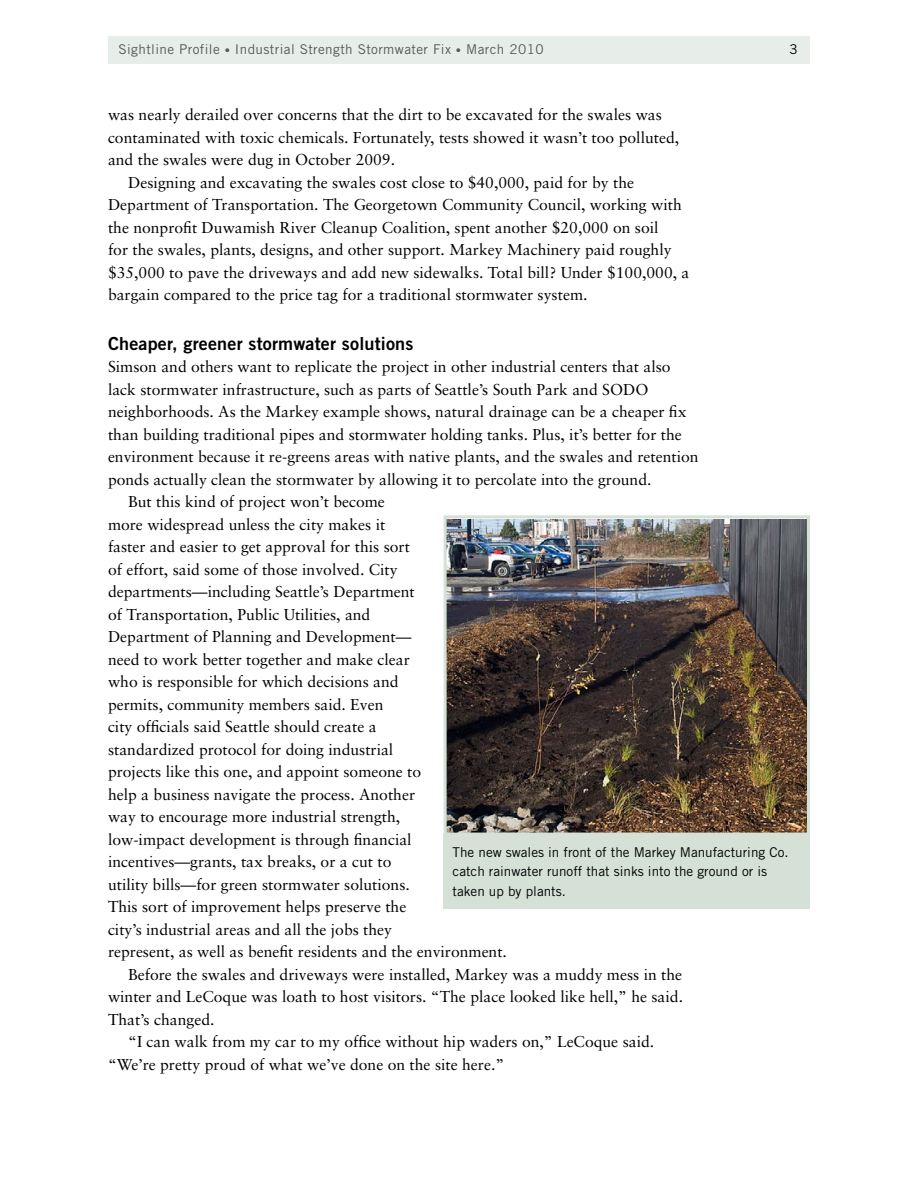
<style>
.page{position:relative;width:918px;height:1188px;background:#fff}
.page>*{position:absolute;margin:0;border:0;box-sizing:border-box;transform-origin:0 0}
.t1{font:18px "Trade Gothic LT Bold Two";letter-spacing:.01em;color:#000}
.t2{font:15.75px "Sabon";color:#000}
.t3{font:13.5px/19.5px "Trade Gothic LT Std";color:#000}
.t4{font:13.5px "Trade Gothic LT";letter-spacing:.03em;color:#58595b}
.t5{font:13.5px "Trade Gothic LT";color:#000}
.s1{font-size:10.5px}
</style>
<div class="page">
<div style="left:108px;top:36px;width:702px;height:28px;background:#e7ede8"></div>
<img style="left:448px;top:519px;width:358px;height:313px">
<div style="left:444px;top:515px;width:366px;height:321px;border:3px solid #d5e0d7"></div>
<div style="left:444px;top:834px;width:366px;height:75px;background:#d5e0d7"></div>
<p class="t4" style="left:118px;top:41px;width:427px">Sightline Profile <span class="s1">•</span> Industrial Strength Stormwater Fix <span class="s1">•</span> March 2010</p>
<p class="t5" style="left:789px;top:41px;width:10px">3</p>
<p class="t2" style="left:108px;top:105px;width:555px">was nearly derailed over concerns that the dirt to be excavated for the swales was</p>
<p class="t2" style="left:108px;top:128px;width:573px">contaminated with toxic chemicals. Fortunately, tests showed it wasn’t too polluted,</p>
<p class="t2" style="left:108px;top:150px;width:289px">and the swales were dug in October 2009.</p>
<p class="t2" style="left:128px;top:173px;width:507px">Designing and excavating the swales cost close to $40,000, paid for by the</p>
<p class="t2" style="left:108px;top:195px;width:575px">Department of Transportation. The Georgetown Community Council, working with</p>
<p class="t2" style="left:108px;top:218px;width:552px">the nonprofit Duwamish River Cleanup Coalition, spent another $20,000 on soil</p>
<p class="t2" style="left:108px;top:240px;width:565px">for the swales, plants, designs, and other support. Markey Machinery paid roughly</p>
<p class="t2" style="left:108px;top:263px;width:583px">$35,000 to pave the driveways and add new sidewalks. Total bill? Under $100,000, a</p>
<p class="t2" style="left:108px;top:285px;width:481px">bargain compared to the price tag for a traditional stormwater system.</p>
<p class="t1" style="left:108px;top:332px;width:307px">Cheaper, greener stormwater solutions</p>
<p class="t2" style="left:108px;top:357px;width:564px">Simson and others want to replicate the project in other industrial centers that also</p>
<p class="t2" style="left:108px;top:380px;width:542px">lack stormwater infrastructure, such as parts of Seattle’s South Park and SODO</p>
<p class="t2" style="left:108px;top:402px;width:580px">neighborhoods. As the Markey example shows, natural drainage can be a cheaper fix</p>
<p class="t2" style="left:108px;top:425px;width:575px">than building traditional pipes and stormwater holding tanks. Plus, it’s better for the</p>
<p class="t2" style="left:108px;top:447px;width:592px">environment because it re-greens areas with native plants, and the swales and retention</p>
<p class="t2" style="left:108px;top:470px;width:545px">ponds actually clean the stormwater by allowing it to percolate into the ground.</p>
<p class="t2" style="left:128px;top:492px;width:258px">But this kind of project won’t become</p>
<p class="t2" style="left:108px;top:515px;width:279px">more widespread unless the city makes it</p>
<p class="t2" style="left:108px;top:537px;width:303px">faster and easier to get approval for this sort</p>
<p class="t2" style="left:108px;top:560px;width:291px">of effort, said some of those involved. City</p>
<p class="t2" style="left:108px;top:582px;width:308px">departments—including Seattle’s Department</p>
<p class="t2" style="left:108px;top:605px;width:264px">of Transportation, Public Utilities, and</p>
<p class="t2" style="left:108px;top:627px;width:305px">Department of Planning and Development—</p>
<p class="t2" style="left:108px;top:650px;width:303px">need to work better together and make clear</p>
<p class="t2" style="left:108px;top:672px;width:292px">who is responsible for which decisions and</p>
<p class="t2" style="left:108px;top:695px;width:277px">permits, community members said. Even</p>
<p class="t2" style="left:108px;top:717px;width:270px">city officials said Seattle should create a</p>
<p class="t2" style="left:108px;top:740px;width:287px">standardized protocol for doing industrial</p>
<p class="t2" style="left:108px;top:762px;width:315px">projects like this one, and appoint someone to</p>
<p class="t2" style="left:108px;top:785px;width:309px">help a business navigate the process. Another</p>
<p class="t2" style="left:108px;top:807px;width:294px">way to encourage more industrial strength,</p>
<p class="t2" style="left:108px;top:830px;width:305px">low-impact development is through financial</p>
<p class="t2" style="left:108px;top:852px;width:285px">incentives—grants, tax breaks, or a cut to</p>
<p class="t2" style="left:108px;top:875px;width:303px">utility bills—for green stormwater solutions.</p>
<p class="t2" style="left:108px;top:897px;width:300px">This sort of improvement helps preserve the</p>
<p class="t2" style="left:108px;top:920px;width:286px">city’s industrial areas and all the jobs they</p>
<p class="t2" style="left:108px;top:942px;width:401px">represent, as well as benefit residents and the environment.</p>
<p class="t2" style="left:128px;top:965px;width:555px">Before the swales and driveways were installed, Markey was a muddy mess in the</p>
<p class="t2" style="left:108px;top:987px;width:577px">winter and LeCoque was loath to host visitors. “The place looked like hell,” he said.</p>
<p class="t2" style="left:108px;top:1010px;width:108px">That’s changed.</p>
<p class="t2" style="left:128px;top:1032px;width:527px">“I can walk from my car to my office without hip waders on,” LeCoque said.</p>
<p class="t2" style="left:108px;top:1055px;width:398px">“We’re pretty proud of what we’ve done on the site here.”</p>
<p class="t3" style="left:453px;top:842px;width:337px">The new swales in front of the Markey Manufacturing Co. catch rainwater runoff that sinks into the ground or is taken up by plants.</p>
</div>
